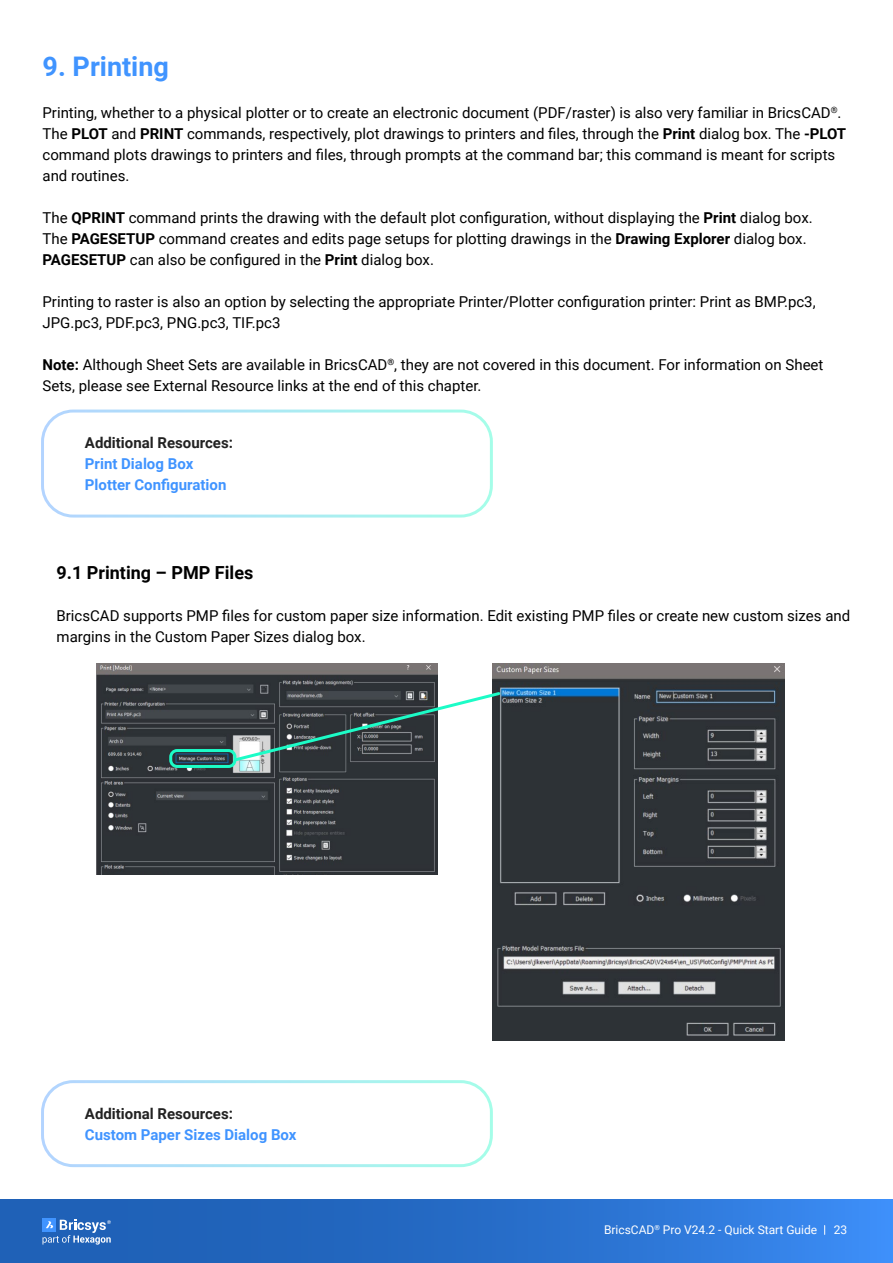
<style>
.page{position:relative;width:893px;height:1263px;background:#fff}
.page>*{position:absolute;margin:0;border:0;box-sizing:border-box;transform-origin:0 0}
.t1{font:700 27px "Roboto";color:#4094ff}
.t2{font:700 18px "Roboto";color:#000}
.t3{font:15px/21px "Roboto";color:#000}
.t4{font:700 15px/21px "Roboto";color:#4094ff}
.t5{font:700 15px "Roboto";color:#222}
.t6{font:12px "Roboto";color:#fff}
.s1{font-weight:700}
</style>
<div class="page">
<div style="left:0;top:1199px;width:893px;height:64px;background:linear-gradient(to right,#1958aa,#3786ec)"></div>
<div style="left:43px;top:1218px;width:13px;height:14px;background:#4094ff"></div>
<svg style="left:43px;top:1219px;width:68px;height:25px"></svg>
<div style="left:41px;top:410px;width:452px;height:108px;border:3px solid #fff;border-radius:31px"></div>
<div style="left:41px;top:1080px;width:452px;height:87px;border:3px solid #fff;border-radius:31px"></div>
<img style="left:96px;top:663px;width:342px;height:212px">
<img style="left:493px;top:663px;width:291px;height:377px">
<div style="left:169px;top:749px;width:67px;height:19px;border:3px solid #1cfcc7;border-radius:6px"></div>
<svg style="left:233px;top:690px;width:269px;height:73px"></svg>
<h1 class="t1" style="left:43px;top:47px;width:128px">9. Printing</h1>
<p class="t3" style="left:43px;top:101px;width:805px">Printing, whether to a physical plotter or to create an electronic document (PDF/raster) is also very familiar in BricsCAD<sup>®</sup>.<br>The <span class="s1">PLOT</span> and <span class="s1">PRINT</span> commands, respectively, plot drawings to printers and files, through the <span class="s1">Print</span> dialog box. The <span class="s1">-PLOT </span>command plots drawings to printers and files, through prompts at the command bar; this command is meant for scripts and routines.</p>
<p class="t3" style="left:43px;top:206px;width:772px">The <span class="s1">QPRINT</span> command prints the drawing with the default plot configuration, without displaying the <span class="s1">Print</span> dialog box.<br>The <span class="s1">PAGESETUP</span> command creates and edits page setups for plotting drawings in the <span class="s1">Drawing Explorer</span> dialog box.<br><span class="s1">PAGESETUP</span> can also be configured in the <span class="s1">Print</span> dialog box.</p>
<p class="t3" style="left:43px;top:290px;width:775px">Printing to raster is also an option by selecting the appropriate Printer/Plotter configuration printer: Print as BMP.pc3,<br>JPG.pc3, PDF.pc3, PNG.pc3, TIF.pc3</p>
<p class="t3" style="left:43px;top:353px;width:782px"><span class="s1">Note:</span> Although Sheet Sets are available in BricsCAD<sup>®</sup>, they are not covered in this document. For information on Sheet<br>Sets, please see External Resource links at the end of this chapter.</p>
<p class="t5" style="left:85px;top:432px;width:150px">Additional Resources:</p>
<p class="t4" style="left:85px;top:453px;width:143px">Print Dialog Box<br>Plotter Configuration</p>
<p class="t2" style="left:57px;top:560px;width:198px">9.1 Printing – PMP Files</p>
<p class="t3" style="left:57px;top:605px;width:795px">BricsCAD supports PMP files for custom paper size information. Edit existing PMP files or create new custom sizes and margins in the Custom Paper Sizes dialog box.</p>
<p class="t5" style="left:85px;top:1103px;width:150px">Additional Resources:</p>
<p class="t4" style="left:85px;top:1123px;width:213px">Custom Paper Sizes Dialog Box</p>
<p class="t6" style="left:604px;top:1221px;width:215px">BricsCAD<sup>®</sup> Pro V24.2 - Quick Start Guide</p>
<p class="t6" style="left:834px;top:1221px;width:15px">23</p>
</div>
